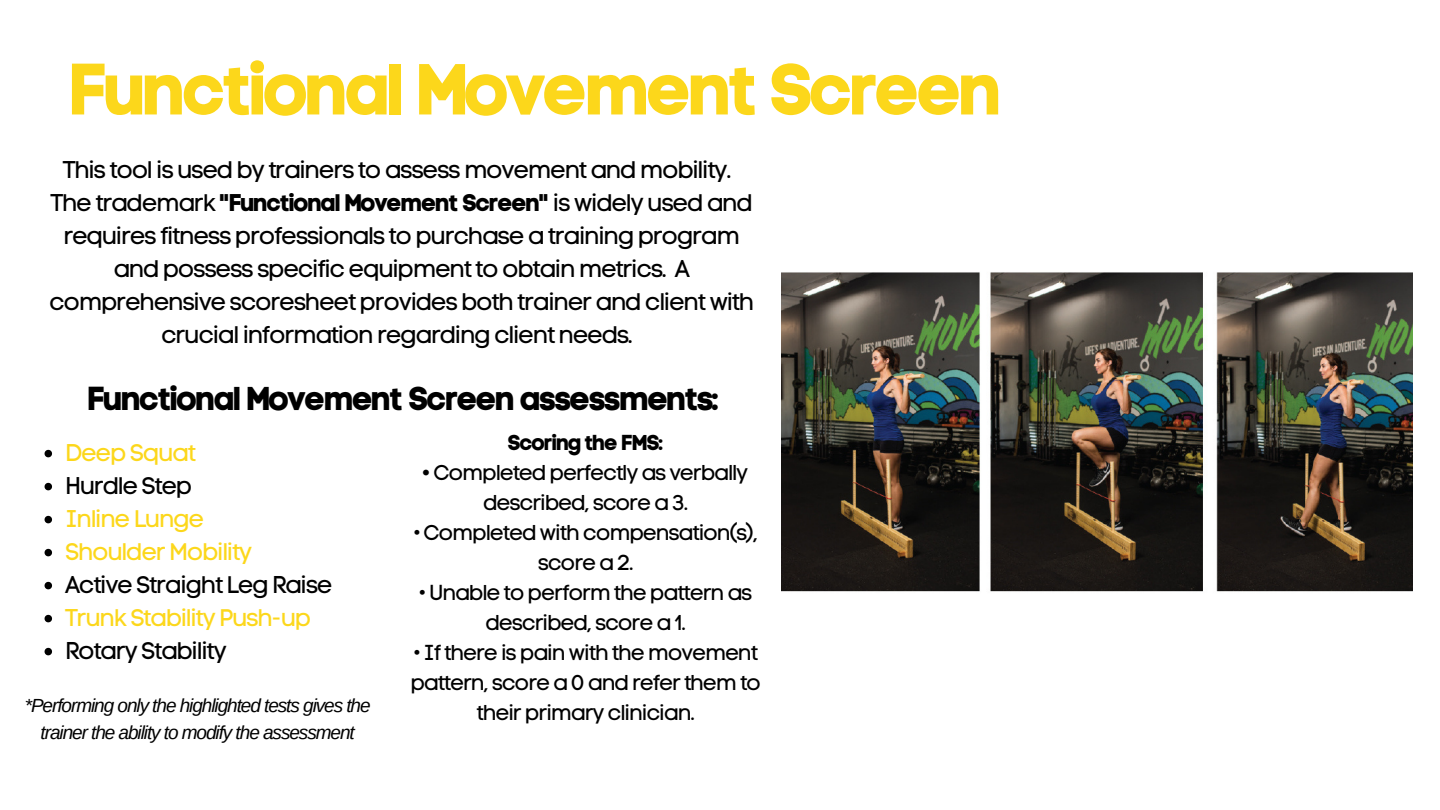
<style>
.page{position:relative;width:1440px;height:810px;background:#fff}
.page>*{position:absolute;margin:0;border:0;box-sizing:border-box;transform-origin:0 0}
.t1{font:72px "Code Pro Bold LC";letter-spacing:-.055em;color:#fcd71b}
.t2{font:33px "Code Pro Bold LC";letter-spacing:-.055em;color:#000}
.t3{font:24px/33px "Code Pro Normal LC";letter-spacing:-.055em;color:#000;text-align:center}
.t4{font:24px "Code Pro Normal LC";letter-spacing:-.055em;color:#fcd71b}
.t5{font:21.5px/30px "Code Pro Normal LC";letter-spacing:-.055em;color:#000;text-align:center}
.t6{font:21.5px "Code Pro Bold LC";letter-spacing:-.055em;color:#000}
.t7{font:italic 19px/26.2px "Arimo";letter-spacing:-.055em;color:#000;text-align:center}
.s1{font-family:"Code Pro Bold LC"}
</style>
<div class="page">
<img style="left:782px;top:272px;width:630px;height:320px">
<svg style="left:45px;top:450px;width:7px;height:7px"></svg>
<svg style="left:45px;top:483px;width:7px;height:7px"></svg>
<svg style="left:45px;top:516px;width:7px;height:7px"></svg>
<svg style="left:45px;top:549px;width:7px;height:7px"></svg>
<svg style="left:45px;top:582px;width:7px;height:7px"></svg>
<svg style="left:45px;top:615px;width:7px;height:7px"></svg>
<svg style="left:45px;top:648px;width:7px;height:7px"></svg>
<p class="t1" style="left:68px;top:46px;width:936px">Functional Movement Screen</p>
<p class="t3" style="left:49px;top:153px;width:707px">This tool is used by trainers to assess movement and mobility.<br>The trademark <span class="s1">"Functional Movement Screen"</span> is widely used and requires fitness professionals to purchase a training program and possess specific equipment to obtain metrics. A comprehensive scoresheet provides both trainer and client with crucial information regarding client needs.</p>
<p class="t2" style="left:87px;top:378px;width:634px">Functional Movement Screen assessments:</p>
<p class="t4" style="left:65px;top:438px;width:132px">Deep Squat</p>
<p class="t3" style="left:65px;top:469px;width:129px">Hurdle Step</p>
<p class="t4" style="left:65px;top:504px;width:141px">Inline Lunge</p>
<p class="t4" style="left:65px;top:537px;width:189px">Shoulder Mobility</p>
<p class="t3" style="left:65px;top:568px;width:269px">Active Straight Leg Raise</p>
<p class="t4" style="left:65px;top:603px;width:248px">Trunk Stability Push-up</p>
<p class="t3" style="left:65px;top:634px;width:163px">Rotary Stability</p>
<p class="t7" style="left:25px;top:693px;width:347px">*Performing only the highlighted tests gives the trainer the ability to modify the assessment</p>
<p class="t6" style="left:508px;top:430px;width:158px">Scoring the FMS:</p>
<p class="t5" style="left:423px;top:457px;width:327px"><span class="s1">•</span> Completed perfectly as verbally described, score a 3.</p>
<p class="t5" style="left:413px;top:517px;width:346px">• Completed with compensation(s), score a 2.</p>
<p class="t5" style="left:419px;top:577px;width:335px">• Unable to perform the pattern as described, score a 1.</p>
<p class="t5" style="left:410px;top:637px;width:352px">• If there is pain with the movement pattern, score a 0 and refer them to their primary clinician.</p>
</div>
